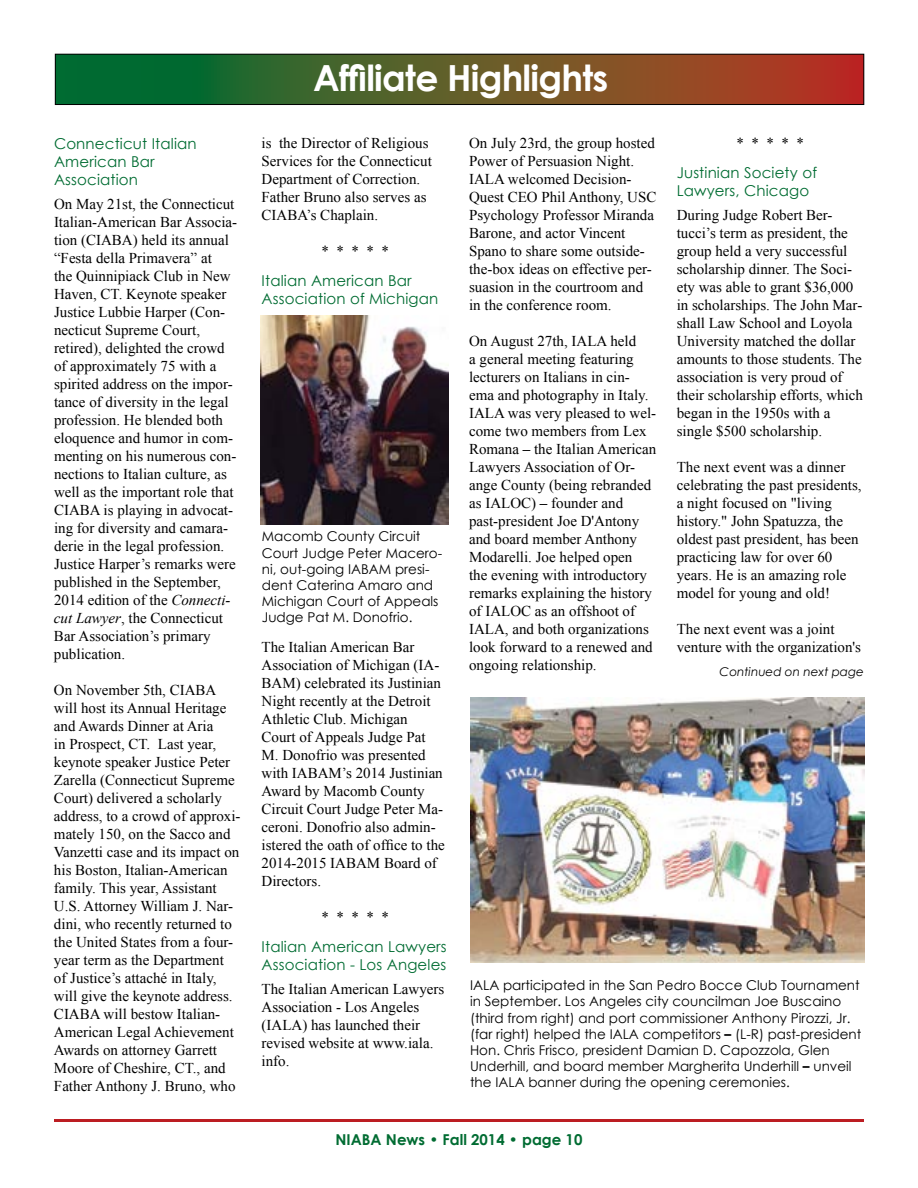
<style>
.page{position:relative;width:918px;height:1188px;background:#fff}
.page>*{position:absolute;margin:0;border:0;box-sizing:border-box;transform-origin:0 0}
.t1{font:700 36px "Century Gothic";letter-spacing:-.02em;color:#fff}
.t2{font:15px/18px "Times New Roman";color:#000}
.t3{font:15px/18px "Century Gothic";letter-spacing:.01em;color:#006c32}
.t4{font:700 15px "Century Gothic";color:#006c32}
.t5{font:13.5px/16.2px "Century Gothic";color:#000}
.t6{font:italic 12px "Century Gothic";color:#000}
.s1{font-style:italic}
.s2{font-weight:700}
</style>
<div class="page">
<hr style="left:54px;top:1119px;width:810px;height:3px;background:#bc1d22">
<svg style="left:57px;top:56px;width:805px;height:47px;background:#5b5729"></svg>
<div style="left:55px;top:54px;width:809px;height:51px;border:1px solid #000"></div>
<img style="left:261px;top:315px;width:188px;height:210px">
<img style="left:470px;top:698px;width:394px;height:265px">
<p class="t3" style="left:54px;top:134px;width:144px">Connecticut Italian<br>American Bar<br>Association</p>
<p class="t2" style="left:54px;top:195px;width:185px">On May 21st, the Connecticut<br>Italian-American Bar Associa&shy;tion (CIABA) held its annual “Festa della Primavera” at<br>the Quinnipiack Club in New<br>Haven, CT. Keynote speaker<br>Justice Lubbie Harper (Con&shy;necticut Supreme Court, retired), delighted the crowd of approximately 75 with a spirited address on the impor&shy;tance of diversity in the legal profession. He blended both eloquence and humor in com&shy;menting on his numerous con&shy;nections to Italian culture, as well as the important role that<br>CIABA is playing in advocat&shy;ing for diversity and camara&shy;derie in the legal profession.<br>Justice Harper’s remarks were published in the September,<br>2014 edition of the <span class="s1">Connecti&shy;cut Lawyer</span>, the Connecticut<br>Bar Association’s primary publication.</p>
<p class="t2" style="left:54px;top:681px;width:188px">On November 5th, CIABA will host its Annual Heritage and Awards Dinner at Aria<br>in Prospect, CT. Last year, keynote speaker Justice Peter<br>Zarella (Connecticut Supreme<br>Court) delivered a scholarly address, to a crowd of approxi&shy;mately 150, on the Sacco and<br>Vanzetti case and its impact on his Boston, Italian-American family. This year, Assistant<br>U.S. Attorney William J. Nar&shy;dini, who recently returned to the United States from a four&shy;year term as the Department<br>of Justice’s attaché in Italy, will give the keynote address.<br>CIABA will bestow Italian-<br>American Legal Achievement<br>Awards on attorney Garrett<br>Moore of Cheshire, CT., and<br>Father Anthony J. Bruno, who</p>
<h1 class="t1" style="left:313px;top:51px;width:297px">Affiliate Highlights</h1>
<p class="t2" style="left:262px;top:134px;width:172px">is the Director of Religious<br>Services for the Connecticut<br>Department of Correction.<br>Father Bruno also serves as<br>CIABA’s Chaplain.</p>
<p class="t2" style="left:321px;top:242px;width:69px">* * * * *</p>
<p class="t3" style="left:262px;top:271px;width:178px">Italian American Bar<br>Association of Michigan</p>
<p class="t5" style="left:262px;top:528px;width:182px">Macomb County Circuit<br>Court Judge Peter Macero&shy;ni, out-going IABAM presi&shy;dent Caterina Amaro and<br>Michigan Court of Appeals<br>Judge Pat M. Donofrio.</p>
<p class="t2" style="left:262px;top:638px;width:185px">The Italian American Bar<br>Association of Michigan (IA-<br>BAM) celebrated its Justinian<br>Night recently at the Detroit<br>Athletic Club. Michigan<br>Court of Appeals Judge Pat<br>M. Donofrio was presented with IABAM’s 2014 Justinian<br>Award by Macomb County<br>Circuit Court Judge Peter Ma&shy;ceroni. Donofrio also admin&shy;istered the oath of office to the<br>2014-2015 IABAM Board of<br>Directors.</p>
<p class="t2" style="left:321px;top:908px;width:69px">* * * * *</p>
<p class="t3" style="left:262px;top:937px;width:187px">Italian American Lawyers<br>Association - Los Angeles</p>
<p class="t2" style="left:262px;top:980px;width:184px">The Italian American Lawyers<br>Association - Los Angeles (IALA) has launched their revised website at www.iala. info.</p>
<p class="t2" style="left:469px;top:134px;width:189px">On July 23rd, the group hosted<br>Power of Persuasion Night.<br>IALA welcomed Decision-<br>Quest CEO Phil Anthony, USC<br>Psychology Professor Miranda<br>Barone, and actor Vincent<br>Spano to share some outside&shy;the-box ideas on effective per&shy;suasion in the courtroom and in the conference room.</p>
<p class="t2" style="left:469px;top:332px;width:189px">On August 27th, IALA held<br>a general meeting featuring lecturers on Italians in cin&shy;ema and photography in Italy.<br>IALA was very pleased to wel&shy;come two members from Lex<br>Romana <span class="s2">–</span> the Italian American<br>Lawyers Association of Or&shy;ange County (being rebranded as IALOC) <span class="s2">–</span> founder and past-president Joe D'Antony and board member Anthony<br>Modarelli. Joe helped open<br>the evening with introductory remarks explaining the history of IALOC as an offshoot of<br>IALA, and both organizations look forward to a renewed and ongoing relationship.</p>
<p class="t2" style="left:737px;top:134px;width:69px">* * * * *</p>
<p class="t3" style="left:677px;top:163px;width:142px">Justinian Society of<br>Lawyers, Chicago</p>
<p class="t2" style="left:677px;top:206px;width:188px">During Judge Robert Ber&shy;tucci’s term as president, the group held a very successful scholarship dinner. The Soci&shy;ety was able to grant $36,000 in scholarships. The John Mar&shy;shall Law School and Loyola<br>University matched the dollar amounts to those students. The association is very proud of their scholarship efforts, which began in the 1950s with a single $500 scholarship.</p>
<p class="t2" style="left:677px;top:458px;width:186px">The next event was a dinner celebrating the past presidents, a night focused on "living history." John Spatuzza, the oldest past president, has been practicing law for over 60 years. He is an amazing role model for young and old!</p>
<p class="t2" style="left:677px;top:620px;width:186px">The next event was a joint venture with the organization's</p>
<p class="t6" style="left:720px;top:663px;width:146px">Continued on next page</p>
<p class="t5" style="left:470px;top:977px;width:393px">IALA participated in the San Pedro Bocce Club Tournament in September. Los Angeles city councilman Joe Buscaino (third from right) and port commissioner Anthony Pirozzi, Jr. (far right) helped the IALA competitors <span class="s2">–</span> (L-R) past-president Hon. Chris Frisco, president Damian D. Capozzola, Glen Underhill, and board member Margherita Underhill <span class="s2">–</span> unveil the IALA banner during the opening ceremonies.</p>
<p class="t4" style="left:336px;top:1128px;width:248px">NIABA News • Fall 2014 • page 10</p>
</div>
